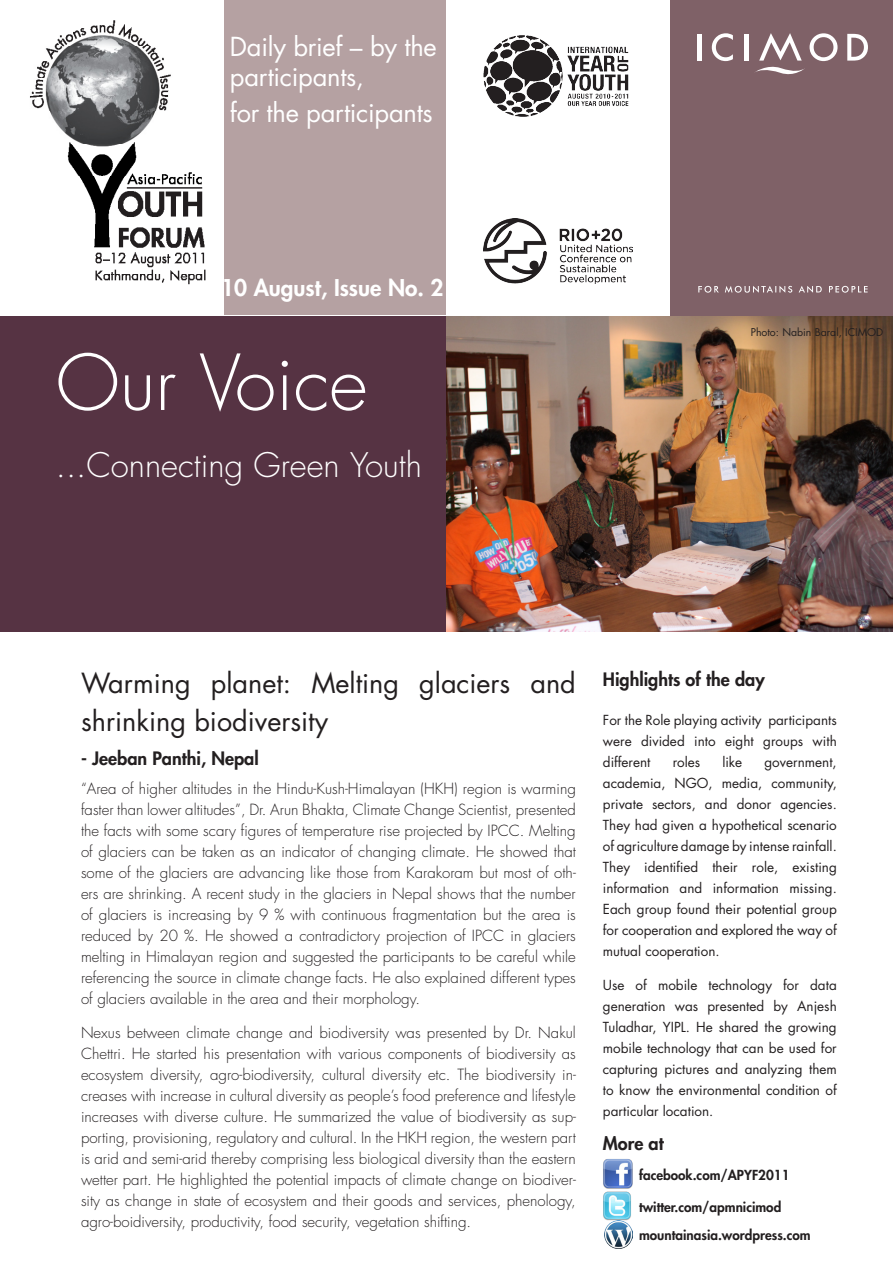
<style>
.page{position:relative;width:893px;height:1263px;background:#fff}
.page>*{position:absolute;margin:0;border:0;box-sizing:border-box;transform-origin:0 0}
.t1{font:300 75px "Futura Std";color:#fff}
.t2{font:300 33px "Futura Std";color:#fff}
.t3{font:27px/37.5px "Futura Std";color:#231f20}
.t4{font:25.5px/30.6px "Futura Std";letter-spacing:-.01em;color:#fff}
.t5{font:800 22.5px "Futura Std";color:#fff}
.t6{font:800 18px "Futura Std";color:#231f20}
.t7{font:300 15px/21px "Futura Std";color:#231f20;text-align:justify}
.t8{font:13.5px/21px "Futura Std";color:#231f20;text-align:justify}
.t9{font:800 13.5px "Futura Std";color:#231f20}
.t10{font:10.5px "Futura Std";color:#231f20}
</style>
<div class="page">
<div style="left:223px;top:0;width:223px;height:315px;background:#b5a1a2"></div>
<div style="left:0;top:316px;width:449px;height:315px;background:#563343"></div>
<div style="left:670px;top:0;width:223px;height:316px;background:#7f6167"></div>
<svg style="left:698px;top:286px;width:170px;height:7px"></svg>
<img style="left:483px;top:35px;width:146px;height:82px">
<img style="left:483px;top:219px;width:150px;height:64px">
<img style="left:446px;top:316px;width:447px;height:316px">
<img style="left:30px;top:20px;width:176px;height:265px">
<hr style="left:698px;top:34px;width:4px;height:27px;background:#fff">
<svg style="left:712px;top:33px;width:21px;height:28px"></svg>
<hr style="left:744px;top:34px;width:4px;height:27px;background:#fff">
<svg style="left:847px;top:34px;width:21px;height:27px"></svg>
<svg style="left:755px;top:33px;width:82px;height:42px"></svg>
<img style="left:603px;top:1159px;width:30px;height:30px">
<img style="left:603px;top:1192px;width:28px;height:28px">
<img style="left:605px;top:1220px;width:27px;height:28px">
<p class="t4" style="left:230px;top:31px;width:208px">Daily brief – by the participants,</p>
<p class="t4" style="left:230px;top:98px;width:204px">for the participants</p>
<p class="t5" style="left:221px;top:273px;width:224px">10 August, Issue No. 2</p>
<p class="t1" style="left:56px;top:337px;width:313px">Our Voice</p>
<p class="t2" style="left:56px;top:444px;width:368px">...Connecting Green Youth</p>
<p class="t10" style="left:751px;top:325px;width:134px">Photo: Nabin Baral, ICIMOD</p>
<p class="t3" style="left:81px;top:665px;width:496px">Warming planet: Melting glaciers and shrinking biodiversity</p>
<p class="t6" style="left:81px;top:747px;width:179px">- Jeeban Panthi, Nepal</p>
<p class="t7" style="left:81px;top:778px;width:496px">“Area of higher altitudes in the Hindu-Kush-Himalayan (HKH) region is warming faster than lower altitudes”, Dr. Arun Bhakta, Climate Change Scientist, presented the facts with some scary figures of temperature rise projected by IPCC. Melting of glaciers can be taken as an indicator of changing climate. He showed that some of the glaciers are advancing like those from Karakoram but most of oth&shy;ers are shrinking. A recent study in the glaciers in Nepal shows that the number of glaciers is increasing by 9 % with continuous fragmentation but the area is reduced by 20 %. He showed a contradictory projection of IPCC in glaciers melting in Himalayan region and suggested the participants to be careful while referencing the source in climate change facts. He also explained different types of glaciers available in the area and their morphology.</p>
<p class="t7" style="left:81px;top:1023px;width:496px">Nexus between climate change and biodiversity was presented by Dr. Nakul Chettri. He started his presentation with various components of biodiversity as ecosystem diversity, agro-biodiversity, cultural diversity etc. The biodiversity in&shy;creases with increase in cultural diversity as people’s food preference and lifestyle increases with diverse culture. He summarized the value of biodiversity as sup&shy;porting, provisioning, regulatory and cultural. In the HKH region, the western part is arid and semi-arid thereby comprising less biological diversity than the eastern wetter part. He highlighted the potential impacts of climate change on biodiver&shy;sity as change in state of ecosystem and their goods and services, phenology, agro-boidiversity, productivity, food security, vegetation shifting.</p>
<p class="t6" style="left:603px;top:668px;width:163px">Highlights of the day</p>
<p class="t8" style="left:603px;top:709px;width:235px">For the Role playing activity participants were divided into eight groups with different</p>
<p class="t8" style="left:673px;top:751px;width:29px">roles</p>
<p class="t8" style="left:722px;top:751px;width:21px">like</p>
<p class="t8" style="left:603px;top:751px;width:235px;text-indent:162px">government, academia, NGO, media, community, private sectors, and donor agencies.<br>They had given a hypothetical scenario of agriculture damage by intense rainfall.<br>They identified their role, existing information and information missing.<br>Each group found their potential group for cooperation and explored the way of mutual cooperation.</p>
<p class="t8" style="left:603px;top:975px;width:235px">Use of mobile technology for data generation was presented by Anjesh Tuladhar, YIPL. He shared the growing mobile technology that can be used for capturing pictures and analyzing them to know the environmental condition of particular location.</p>
<p class="t6" style="left:603px;top:1132px;width:62px">More at</p>
<p class="t9" style="left:639px;top:1166px;width:152px">facebook.com/APYF2011</p>
<p class="t9" style="left:639px;top:1198px;width:144px">twitter.com/apmnicimod</p>
<p class="t9" style="left:639px;top:1226px;width:173px">mountainasia.wordpress.com</p>
</div>
